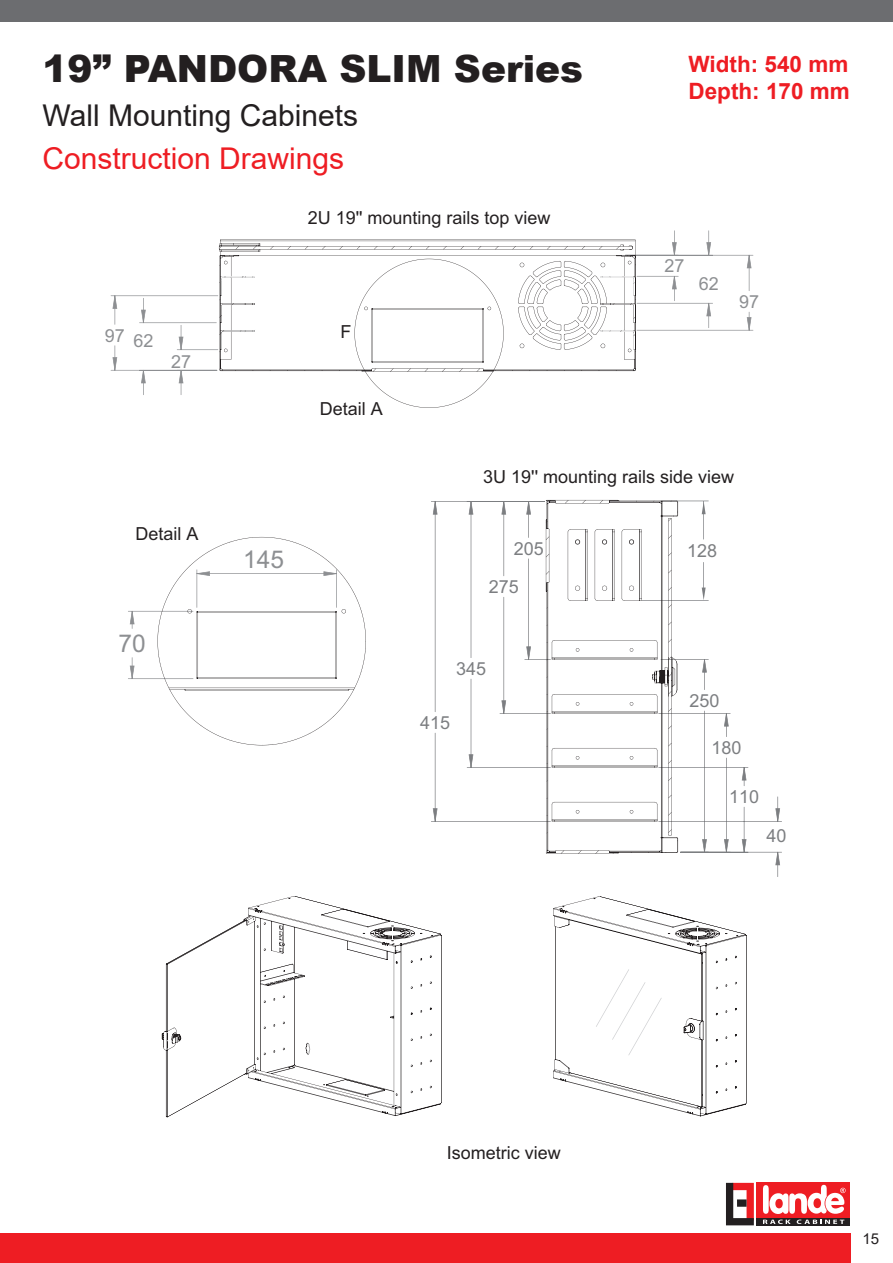
<style>
.page{position:relative;width:893px;height:1263px;background:#fff}
.page>*{position:absolute;margin:0;border:0;box-sizing:border-box;transform-origin:0 0}
.t1{font:900 37.5px "Arial";color:#231f20}
.t2{font:30px "Arial";color:#231f20}
.t3{font:30px "Arial";color:#ee1d23}
.t4{font:24.45px "Arial";color:#8d8f92}
.t5{font:700 22.5px/27px "Arial";color:#ee1d23}
.t6{font:18px "Arial";color:#231f20}
.t7{font:18px/38.4px "Arial";color:#7c7e81}
.t8{font:18px "Arial";color:#8d8f92}
.t9{font:15px "Arial";color:#231f20}
</style>
<div class="page">
<div style="left:0;top:0;width:893px;height:21px;background:#6c6d70"></div>
<div style="left:0;top:1233px;width:850px;height:30px;background:#ee1d23"></div>
<div style="left:757px;top:1217px;width:93px;height:8px;background:#231f20"></div>
<div style="left:757px;top:1183px;width:93px;height:35px;background:#ee1d23"></div>
<svg style="left:726px;top:1183px;width:28px;height:42px"></svg>
<div style="left:737px;top:1199px;width:10px;height:8px;background:#231f20"></div>
<svg style="left:763px;top:1185px;width:83px;height:39px"></svg>
<svg style="left:387px;top:395px;width:84px;height:13px"></svg>
<svg style="left:111px;top:230px;width:642px;height:165px"></svg>
<svg style="left:113px;top:242px;width:638px;height:141px"></svg>
<svg style="left:219px;top:240px;width:417px;height:132px"></svg>
<svg style="left:128px;top:537px;width:238px;height:208px"></svg>
<svg style="left:162px;top:896px;width:280px;height:221px"></svg>
<svg style="left:553px;top:896px;width:194px;height:220px"></svg>
<svg style="left:222px;top:282px;width:1px;height:15px"></svg>
<svg style="left:222px;top:330px;width:34px;height:20px"></svg>
<svg style="left:433px;top:501px;width:347px;height:364px"></svg>
<svg style="left:546px;top:500px;width:132px;height:354px"></svg>
<img style="left:220px;top:276px;width:35px;height:6px">
<img style="left:600px;top:276px;width:35px;height:74px">
<h1 class="t1" style="left:43px;top:42px;width:542px">19” PANDORA SLIM Series</h1>
<h2 class="t2" style="left:43px;top:94px;width:317px">Wall Mounting Cabinets</h2>
<h2 class="t3" style="left:43px;top:138px;width:303px">Construction Drawings</h2>
<p class="t8" style="left:105px;top:323px;width:22px">97</p>
<p class="t8" style="left:133px;top:328px;width:22px">62</p>
<p class="t8" style="left:171px;top:349px;width:22px">27</p>
<p class="t6" style="left:308px;top:205px;width:244px">2U 19'' mounting rails top view</p>
<p class="t6" style="left:340px;top:320px;width:12px">F</p>
<p class="t6" style="left:320px;top:397px;width:64px">Detail A</p>
<p class="t5" style="left:688px;top:51px;width:163px">Width: 540 mm<br>Depth: 170 mm</p>
<p class="t8" style="left:664px;top:253px;width:22px">27</p>
<p class="t8" style="left:699px;top:271px;width:22px">62</p>
<p class="t8" style="left:739px;top:289px;width:22px">97</p>
<p class="t6" style="left:136px;top:522px;width:64px">Detail A</p>
<h3 class="t4" style="left:119px;top:627px;width:29px">70</h3>
<h3 class="t4" style="left:243px;top:543px;width:42px">145</h3>
<p class="t6" style="left:483px;top:464px;width:252px">3U 19'' mounting rails side view</p>
<p class="t7" style="left:489px;top:529px;width:56px;text-indent:25px">205<br>275</p>
<p class="t7" style="left:687px;top:531px;width:32px">128</p>
<p class="t7" style="left:456px;top:649px;width:32px">345</p>
<p class="t7" style="left:420px;top:704px;width:32px">415</p>
<p class="t7" style="left:690px;top:681px;width:32px">250</p>
<p class="t7" style="left:711px;top:728px;width:32px">180</p>
<p class="t7" style="left:729px;top:778px;width:32px">110</p>
<p class="t7" style="left:766px;top:816px;width:22px">40</p>
<p class="t6" style="left:447px;top:1140px;width:115px">Isometric view</p>
<p class="t9" style="left:862px;top:1228px;width:18px">15</p>
</div>
